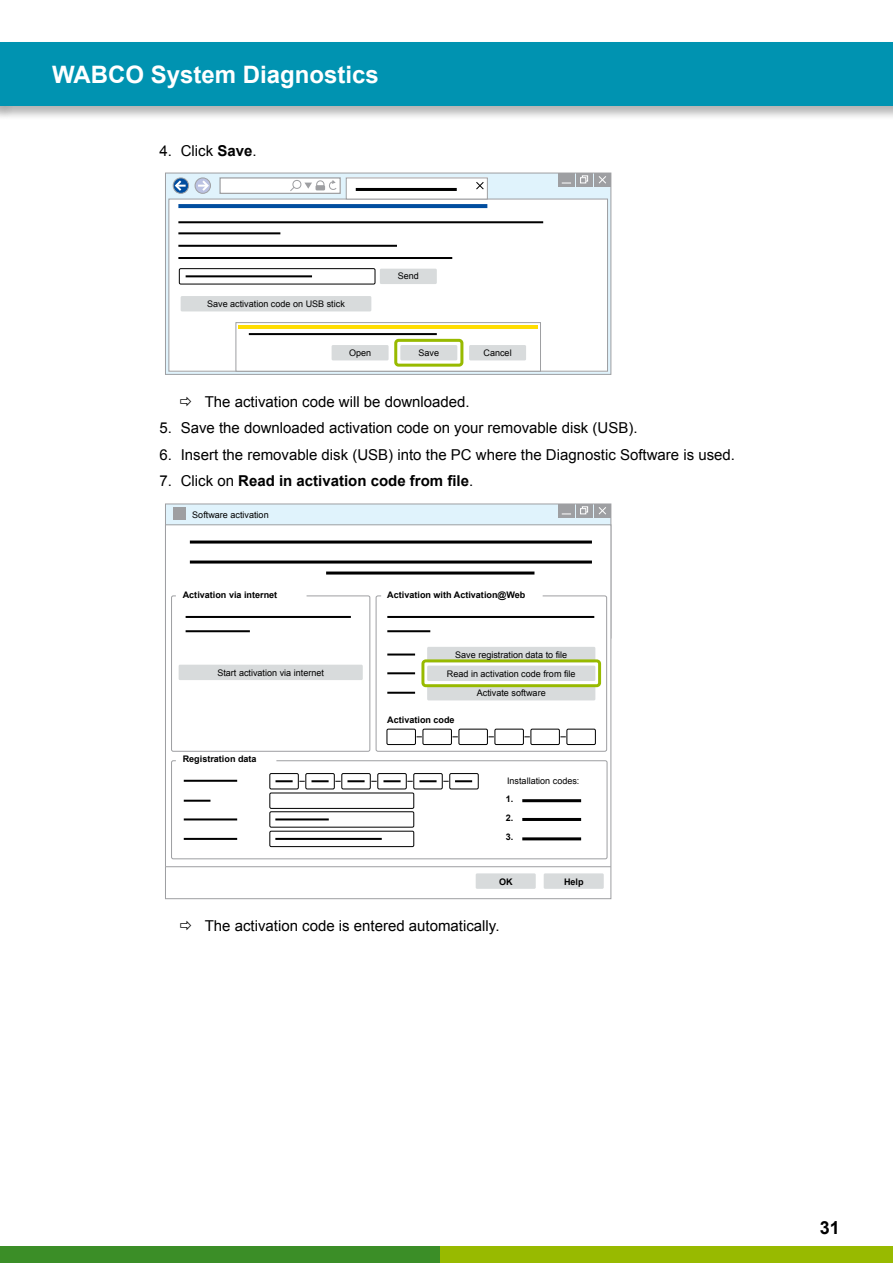
<style>
.page{position:relative;width:893px;height:1263px;background:#fff}
.page>*{position:absolute;margin:0;border:0;box-sizing:border-box;transform-origin:0 0}
.t1{font:700 24px "Arial";color:#fff}
.t2{font:700 18px "Arial";color:#000}
.t3{font:15px "Arial";color:#000}
.t4{font:700 15px "Arial";color:#000}
.t5{font:9px/19px "Arial";color:#000;text-align:center}
.t6{font:700 9px/19px "Arial";color:#000;text-align:justify}
.s1{font-weight:700}
.s2{font-weight:400}
</style>
<div class="page">
<div style="left:0;top:1246px;width:440px;height:17px;background:#3b8e27"></div>
<div style="left:440px;top:1246px;width:453px;height:17px;background:#98ba00"></div>
<div style="left:0;top:40px;width:893px;height:80px;background:#000;opacity:.3"></div>
<div style="left:0;top:43px;width:893px;height:63px;background:#0093b1"></div>
<div style="left:165px;top:173px;width:446px;height:201px;background:#e0f3fc"></div>
<div style="left:165px;top:173px;width:446px;height:202px;border:1px solid #9e9fa2"></div>
<div style="left:169px;top:199px;width:438px;height:172px;background:#fff"></div>
<div style="left:168px;top:199px;width:440px;height:173px;border:1px solid #9e9fa2"></div>
<div style="left:594px;top:173px;width:17px;height:14px;background:#9e9fa2"></div>
<div style="left:576px;top:173px;width:17px;height:14px;background:#9e9fa2"></div>
<div style="left:558px;top:173px;width:17px;height:14px;background:#9e9fa2"></div>
<svg style="left:598px;top:176px;width:8px;height:8px"></svg>
<div style="left:582px;top:175px;width:6px;height:7px;border:1px solid #fff"></div>
<svg style="left:580px;top:177px;width:6px;height:6px"></svg>
<div style="left:220px;top:178px;width:120px;height:15px;background:#fff"></div>
<div style="left:219px;top:177px;width:122px;height:17px;border:1px solid #9e9fa2"></div>
<div style="left:346px;top:178px;width:141px;height:21px;background:#fff"></div>
<div style="left:346px;top:177px;width:142px;height:23px;border:1px solid #9e9fa2"></div>
<div style="left:173px;top:177px;width:16px;height:17px;border:1px solid #9e9fa2;border-radius:50%"></div>
<div style="left:195px;top:177px;width:16px;height:17px;border:1px solid #9e9fa2;border-radius:50%"></div>
<svg style="left:290px;top:180px;width:22px;height:11px"></svg>
<svg style="left:173px;top:178px;width:13px;height:15px"></svg>
<svg style="left:198px;top:178px;width:12px;height:15px"></svg>
<div style="left:316px;top:185px;width:9px;height:5px;background:#9e9fa2"></div>
<div style="left:316px;top:180px;width:8px;height:9px;border:1px solid #9e9fa2;border-radius:50%"></div>
<svg style="left:329px;top:180px;width:8px;height:10px"></svg>
<svg style="left:476px;top:182px;width:8px;height:8px"></svg>
<hr style="left:356px;top:188px;width:101px;height:3px;background:#000">
<svg style="left:178px;top:204px;width:309px;height:4px"></svg>
<hr style="left:178px;top:221px;width:365px;height:2px;background:#000">
<hr style="left:178px;top:232px;width:102px;height:2px;background:#000">
<hr style="left:178px;top:245px;width:219px;height:2px;background:#000">
<hr style="left:178px;top:257px;width:274px;height:2px;background:#000">
<hr style="left:186px;top:275px;width:126px;height:2px;background:#000">
<div style="left:179px;top:268px;width:196px;height:17px;border:1px solid #000"></div>
<div style="left:380px;top:269px;width:57px;height:15px;background:#d8dbdc"></div>
<div style="left:181px;top:296px;width:190px;height:15px;background:#d8dbdc"></div>
<div style="left:235px;top:322px;width:306px;height:50px;border:1px solid #9e9fa2"></div>
<div style="left:400px;top:345px;width:57px;height:15px;background:#d8dbdc"></div>
<div style="left:332px;top:345px;width:57px;height:15px;background:#d8dbdc"></div>
<div style="left:469px;top:345px;width:57px;height:15px;background:#d8dbdc"></div>
<div style="left:394px;top:339px;width:69px;height:28px;border:3px solid #98ba00;border-radius:3px"></div>
<hr style="left:249px;top:333px;width:188px;height:2px;background:#000">
<hr style="left:238px;top:325px;width:300px;height:4px;background:#ffdd01">
<div style="left:165px;top:504px;width:446px;height:134px;background:#e0f3fc"></div>
<div style="left:165px;top:525px;width:446px;height:374px;background:#fff"></div>
<hr style="left:190px;top:540px;width:402px;height:3px;background:#000">
<hr style="left:190px;top:560px;width:402px;height:3px;background:#000">
<hr style="left:326px;top:571px;width:208px;height:3px;background:#000">
<hr style="left:165px;top:866px;width:446px;height:1px;background:#9e9fa2">
<div style="left:594px;top:504px;width:17px;height:13px;background:#9e9fa2"></div>
<div style="left:576px;top:504px;width:17px;height:13px;background:#9e9fa2"></div>
<div style="left:558px;top:504px;width:17px;height:13px;background:#9e9fa2"></div>
<svg style="left:598px;top:507px;width:8px;height:8px"></svg>
<svg style="left:580px;top:506px;width:8px;height:8px"></svg>
<div style="left:173px;top:507px;width:13px;height:13px;background:#9e9fa2"></div>
<div style="left:476px;top:873px;width:60px;height:16px;background:#d8dbdc"></div>
<div style="left:544px;top:873px;width:60px;height:16px;background:#d8dbdc"></div>
<div style="left:171px;top:595px;width:199px;height:157px;border:1px solid #9e9fa2;border-radius:2px"></div>
<div style="left:171px;top:760px;width:437px;height:99px;border:1px solid #9e9fa2;border-radius:2px"></div>
<div style="left:376px;top:595px;width:231px;height:157px;border:1px solid #9e9fa2;border-radius:2px"></div>
<div style="left:427px;top:647px;width:168px;height:15px;background:#d8dbdc"></div>
<hr style="left:186px;top:616px;width:165px;height:2px;background:#000">
<hr style="left:186px;top:630px;width:64px;height:2px;background:#000">
<hr style="left:387px;top:616px;width:207px;height:2px;background:#000">
<hr style="left:387px;top:630px;width:43px;height:2px;background:#000">
<hr style="left:387px;top:653px;width:28px;height:2px;background:#000">
<div style="left:427px;top:666px;width:168px;height:15px;background:#d8dbdc"></div>
<hr style="left:387px;top:672px;width:28px;height:2px;background:#000">
<div style="left:427px;top:685px;width:168px;height:15px;background:#d8dbdc"></div>
<div style="left:566px;top:729px;width:30px;height:16px;border:1px solid #000"></div>
<div style="left:530px;top:729px;width:30px;height:16px;border:1px solid #000"></div>
<div style="left:494px;top:729px;width:30px;height:16px;border:1px solid #000"></div>
<div style="left:458px;top:729px;width:30px;height:16px;border:1px solid #000"></div>
<div style="left:422px;top:729px;width:30px;height:16px;border:1px solid #000"></div>
<div style="left:386px;top:729px;width:30px;height:16px;border:1px solid #000"></div>
<hr style="left:387px;top:692px;width:28px;height:2px;background:#000">
<div style="left:269px;top:792px;width:145px;height:17px;border:1px solid #000"></div>
<hr style="left:184px;top:800px;width:26px;height:2px;background:#000">
<hr style="left:184px;top:780px;width:53px;height:2px;background:#000">
<div style="left:269px;top:811px;width:145px;height:17px;border:1px solid #000"></div>
<hr style="left:184px;top:818px;width:53px;height:2px;background:#000">
<div style="left:269px;top:831px;width:145px;height:16px;border:1px solid #000"></div>
<hr style="left:184px;top:838px;width:53px;height:2px;background:#000">
<svg style="left:275px;top:780px;width:18px;height:2px"></svg>
<svg style="left:311px;top:780px;width:18px;height:2px"></svg>
<svg style="left:347px;top:780px;width:18px;height:2px"></svg>
<svg style="left:383px;top:780px;width:18px;height:2px"></svg>
<svg style="left:419px;top:780px;width:18px;height:2px"></svg>
<svg style="left:455px;top:780px;width:17px;height:2px"></svg>
<hr style="left:275px;top:818px;width:54px;height:2px;background:#000">
<hr style="left:275px;top:838px;width:107px;height:2px;background:#000">
<hr style="left:522px;top:799px;width:59px;height:3px;background:#000">
<hr style="left:522px;top:818px;width:59px;height:3px;background:#000">
<hr style="left:522px;top:837px;width:59px;height:3px;background:#000">
<div style="left:449px;top:773px;width:30px;height:16px;border:1px solid #000"></div>
<div style="left:413px;top:773px;width:30px;height:16px;border:1px solid #000"></div>
<div style="left:377px;top:773px;width:30px;height:16px;border:1px solid #000"></div>
<div style="left:341px;top:773px;width:30px;height:16px;border:1px solid #000"></div>
<div style="left:305px;top:773px;width:30px;height:16px;border:1px solid #000"></div>
<div style="left:269px;top:773px;width:30px;height:16px;border:1px solid #000"></div>
<div style="left:421px;top:659px;width:180px;height:28px;border:3px solid #98ba00;border-radius:3px"></div>
<div style="left:179px;top:665px;width:184px;height:15px;background:#d8dbdc"></div>
<h1 class="t1" style="left:52px;top:59px;width:328px">WABCO System Diagnostics</h1>
<p class="t3" style="left:159px;top:140px;width:99px">4. Click <span class="s1">Save</span>.</p>
<p class="t5" style="left:207px;top:295px;width:139px">Save activation code on USB stick</p>
<p class="t5" style="left:398px;top:267px;width:23px">Send</p>
<p class="t5" style="left:349px;top:343px;width:24px">Open</p>
<p class="t5" style="left:419px;top:343px;width:22px">Save</p>
<p class="t5" style="left:483px;top:343px;width:30px">Cancel</p>
<p class="t3" style="left:205px;top:392px;width:267px">The activation code will be downloaded.</p>
<p class="t3" style="left:159px;top:418px;width:480px">5. Save the downloaded activation code on your removable disk (USB).</p>
<p class="t3" style="left:159px;top:445px;width:577px">6. Insert the removable disk (USB) into the PC where the Diagnostic Software is used.</p>
<p class="t4" style="left:159px;top:471px;width:315px"><span class="s2">7. Click on</span> Read in activation code from file<span class="s2">.</span></p>
<p class="t5" style="left:192px;top:505px;width:78px">Software activation</p>
<p class="t6" style="left:183px;top:585px;width:96px">Activation via internet</p>
<p class="t5" style="left:217px;top:663px;width:108px">Start activation via internet</p>
<p class="t6" style="left:183px;top:750px;width:75px">Registration data</p>
<p class="t6" style="left:387px;top:585px;width:139px">Activation with Activation@Web</p>
<p class="t5" style="left:447px;top:645px;width:130px">Save registration data to file<br>Read in activation code from file<br>Activate software</p>
<p class="t6" style="left:387px;top:711px;width:69px">Activation code</p>
<p class="t5" style="left:507px;top:771px;width:74px">Installation codes:</p>
<p class="t6" style="left:506px;top:790px;width:9px">1.<br>2.<br>3.</p>
<p class="t6" style="left:499px;top:872px;width:15px">OK</p>
<p class="t6" style="left:564px;top:872px;width:21px">Help</p>
<p class="t3" style="left:205px;top:916px;width:296px">The activation code is entered automatically.</p>
<p class="t2" style="left:820px;top:1215px;width:22px">31</p>
</div>
